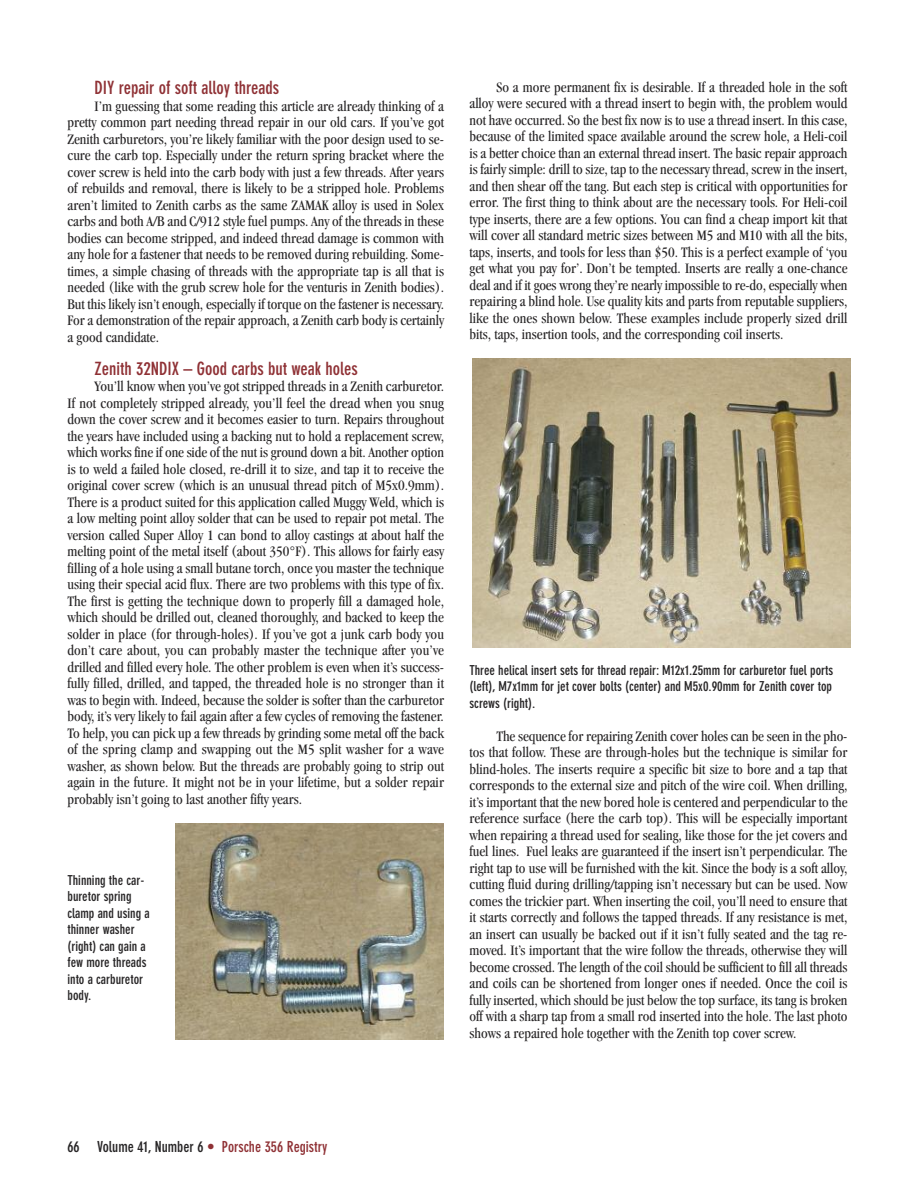
<style>
.page{position:relative;width:918px;height:1188px;background:#fff}
.page>*{position:absolute;margin:0;border:0;box-sizing:border-box;transform-origin:0 0}
.t1{font:700 condensed 18px "DIN Neuzeit Grotesk";color:#8f3135}
.t2{font:condensed 15px/16.5px "Garamond";color:#272526;text-align:justify}
.t3{font:700 condensed 15px "DIN Neuzeit Grotesk";color:#8f3135}
.t4{font:700 condensed 13.5px/16.5px "DIN Neuzeit Grotesk";color:#272526}
.s1{color:#272526}
</style>
<div class="page">
<img style="left:473px;top:358px;width:378px;height:289px">
<img style="left:175px;top:823px;width:269px;height:217px">
<p class="t1" style="left:94px;top:81px;width:186px">DIY repair of soft alloy threads</p>
<p class="t2" style="left:67px;top:99px;width:378px;text-indent:27px">I’m guessing that some reading this article are already thinking of a pretty common part needing thread repair in our old cars. If you’ve got Zenith carburetors, you’re likely familiar with the poor design used to se&shy;cure the carb top. Especially under the return spring bracket where the cover screw is held into the carb body with just a few threads. After years of rebuilds and removal, there is likely to be a stripped hole. Problems aren’t limited to Zenith carbs as the same ZAMAK alloy is used in Solex carbs and both A/B and C/912 style fuel pumps. Any of the threads in these bodies can become stripped, and indeed thread damage is common with any hole for a fastener that needs to be removed during rebuilding. Some&shy;times, a simple chasing of threads with the appropriate tap is all that is needed (like with the grub screw hole for the venturis in Zenith bodies).<br>But this likely isn’t enough, especially if torque on the fastener is necessary.<br>For a demonstration of the repair approach, a Zenith carb body is certainly a good candidate.</p>
<p class="t1" style="left:94px;top:361px;width:265px">Zenith 32NDIX – Good carbs but weak holes</p>
<p class="t2" style="left:67px;top:379px;width:378px;text-indent:27px">You’ll know when you’ve got stripped threads in a Zenith carburetor.<br>If not completely stripped already, you’ll feel the dread when you snug down the cover screw and it becomes easier to turn. Repairs throughout the years have included using a backing nut to hold a replacement screw, which works fine if one side of the nut is ground down a bit. Another option is to weld a failed hole closed, re-drill it to size, and tap it to receive the original cover screw (which is an unusual thread pitch of M5x0.9mm).<br>There is a product suited for this application called Muggy Weld, which is a low melting point alloy solder that can be used to repair pot metal. The version called Super Alloy 1 can bond to alloy castings at about half the melting point of the metal itself (about 350°F). This allows for fairly easy filling of a hole using a small butane torch, once you master the technique using their special acid flux. There are two problems with this type of fix.<br>The first is getting the technique down to properly fill a damaged hole, which should be drilled out, cleaned thoroughly, and backed to keep the solder in place (for through-holes). If you’ve got a junk carb body you don’t care about, you can probably master the technique after you’ve drilled and filled every hole. The other problem is even when it’s success&shy;fully filled, drilled, and tapped, the threaded hole is no stronger than it was to begin with. Indeed, because the solder is softer than the carburetor body, it’s very likely to fail again after a few cycles of removing the fastener.<br>To help, you can pick up a few threads by grinding some metal off the back of the spring clamp and swapping out the M5 split washer for a wave washer, as shown below. But the threads are probably going to strip out again in the future. It might not be in your lifetime, but a solder repair probably isn’t going to last another fifty years.</p>
<p class="t4" style="left:67px;top:873px;width:84px">Thinning the car&shy;buretor spring clamp and using a thinner washer (right) can gain a few more threads into a carburetor body.</p>
<p class="t2" style="left:469px;top:80px;width:380px;text-indent:27px">So a more permanent fix is desirable. If a threaded hole in the soft alloy were secured with a thread insert to begin with, the problem would not have occurred. So the best fix now is to use a thread insert. In this case, because of the limited space available around the screw hole, a Heli-coil is a better choice than an external thread insert. The basic repair approach is fairly simple: drill to size, tap to the necessary thread, screw in the insert, and then shear off the tang. But each step is critical with opportunities for error. The first thing to think about are the necessary tools. For Heli-coil type inserts, there are a few options. You can find a cheap import kit that will cover all standard metric sizes between M5 and M10 with all the bits, taps, inserts, and tools for less than $50. This is a perfect example of ‘you get what you pay for’. Don’t be tempted. Inserts are really a one-chance deal and if it goes wrong they’re nearly impossible to re-do, especially when repairing a blind hole. Use quality kits and parts from reputable suppliers, like the ones shown below. These examples include properly sized drill bits, taps, insertion tools, and the corresponding coil inserts.</p>
<p class="t4" style="left:469px;top:663px;width:365px;text-align:justify">Three helical insert sets for thread repair: M12x1.25mm for carburetor fuel ports (left), M7x1mm for jet cover bolts (center) and M5x0.90mm for Zenith cover top screws (right).</p>
<p class="t2" style="left:469px;top:729px;width:380px;text-indent:27px">The sequence for repairing Zenith cover holes can be seen in the pho&shy;tos that follow. These are through-holes but the technique is similar for blind-holes. The inserts require a specific bit size to bore and a tap that corresponds to the external size and pitch of the wire coil. When drilling, it’s important that the new bored hole is centered and perpendicular to the reference surface (here the carb top). This will be especially important when repairing a thread used for sealing, like those for the jet covers and fuel lines. Fuel leaks are guaranteed if the insert isn’t perpendicular. The right tap to use will be furnished with the kit. Since the body is a soft alloy, cutting fluid during drilling/tapping isn’t necessary but can be used. Now comes the trickier part. When inserting the coil, you’ll need to ensure that it starts correctly and follows the tapped threads. If any resistance is met, an insert can usually be backed out if it isn’t fully seated and the tag re&shy;moved. It’s important that the wire follow the threads, otherwise they will become crossed. The length of the coil should be sufficient to fill all threads and coils can be shortened from longer ones if needed. Once the coil is fully inserted, which should be just below the top surface, its tang is broken off with a sharp tap from a small rod inserted into the hole. The last photo shows a repaired hole together with the Zenith top cover screw.</p>
<p class="t3" style="left:68px;top:1141px;width:262px"><span class="s1">66 Volume 41, Number 6</span> • Porsche 356 Registry</p>
</div>
